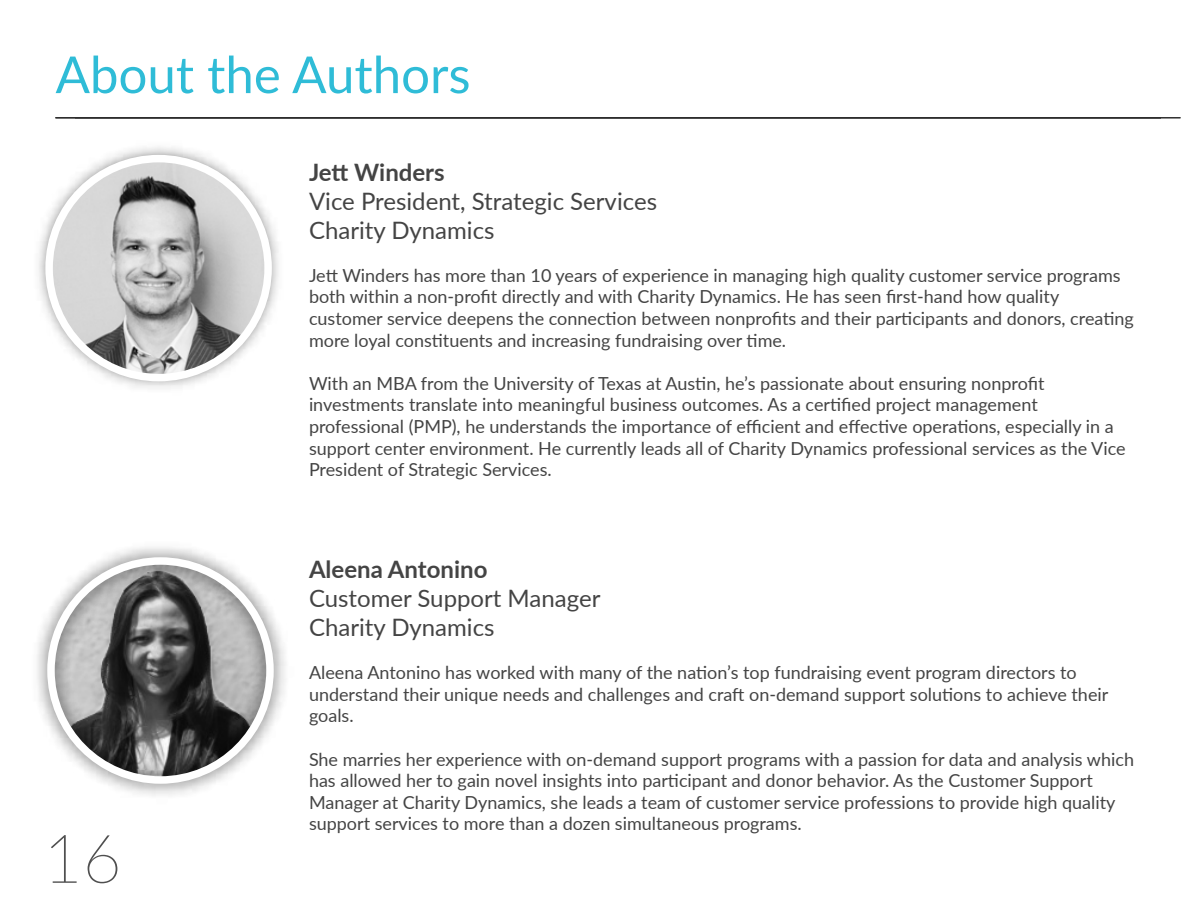
<style>
.page{position:relative;width:1188px;height:918px;background:#fff}
.page>*{position:absolute;margin:0;border:0;box-sizing:border-box;transform-origin:0 0}
.t1{font:100 67.5px "Lato";color:#4f4f4f}
.t2{font:51px "Lato";color:#2fbcd7}
.t3{font:24px/28.8px "Lato";color:#444}
.t4{font:700 24px "Lato";color:#444}
.t5{font:18px/21.6px "Lato";color:#444}
</style>
<div class="page">
<img style="left:38px;top:147px;width:241px;height:241px">
<img style="left:50px;top:160px;width:217px;height:216px;border-radius:108px">
<hr style="left:56px;top:117px;width:1105px;height:1px;background:#2d2d2d">
<hr style="left:75px;top:117px;width:1106px;height:1px;background:#2d2d2d">
<div style="left:45px;top:155px;width:227px;height:226px;border:8px solid #fff;border-radius:50%"></div>
<img style="left:37px;top:547px;width:249px;height:249px">
<div style="left:47px;top:557px;width:227px;height:227px;border:8px solid #fff;border-radius:50%"></div>
<h2 class="t2" style="left:56px;top:38px;width:417px">About the Authors</h2>
<h1 class="t1" style="left:43px;top:812px;width:80px">16</h1>
<h3 class="t4" style="left:309px;top:155px;width:137px">Jett Winders</h3>
<h3 class="t3" style="left:309px;top:186px;width:350px">Vice President, Strategic Services<br>Charity Dynamics</h3>
<p class="t5" style="left:309px;top:264px;width:826px">Jett Winders has more than 10 years of experience in managing high quality customer service programs both within a non-profit directly and with Charity Dynamics. He has seen first-hand how quality customer service deepens the connection between nonprofits and their participants and donors, creating more loyal constituents and increasing fundraising over time.</p>
<p class="t5" style="left:309px;top:372px;width:818px">With an MBA from the University of Texas at Austin, he’s passionate about ensuring nonprofit investments translate into meaningful business outcomes. As a certified project management professional (PMP), he understands the importance of efficient and effective operations, especially in a support center environment. He currently leads all of Charity Dynamics professional services as the Vice President of Strategic Services.</p>
<h3 class="t4" style="left:309px;top:552px;width:180px">Aleena Antonino</h3>
<h3 class="t3" style="left:309px;top:583px;width:293px">Customer Support Manager<br>Charity Dynamics</h3>
<p class="t5" style="left:309px;top:661px;width:801px">Aleena Antonino has worked with many of the nation’s top fundraising event program directors to understand their unique needs and challenges and craft on-demand support solutions to achieve their goals.</p>
<p class="t5" style="left:309px;top:748px;width:827px">She marries her experience with on-demand support programs with a passion for data and analysis which has allowed her to gain novel insights into participant and donor behavior. As the Customer Support Manager at Charity Dynamics, she leads a team of customer service professions to provide high quality support services to more than a dozen simultaneous programs.</p>
</div>
